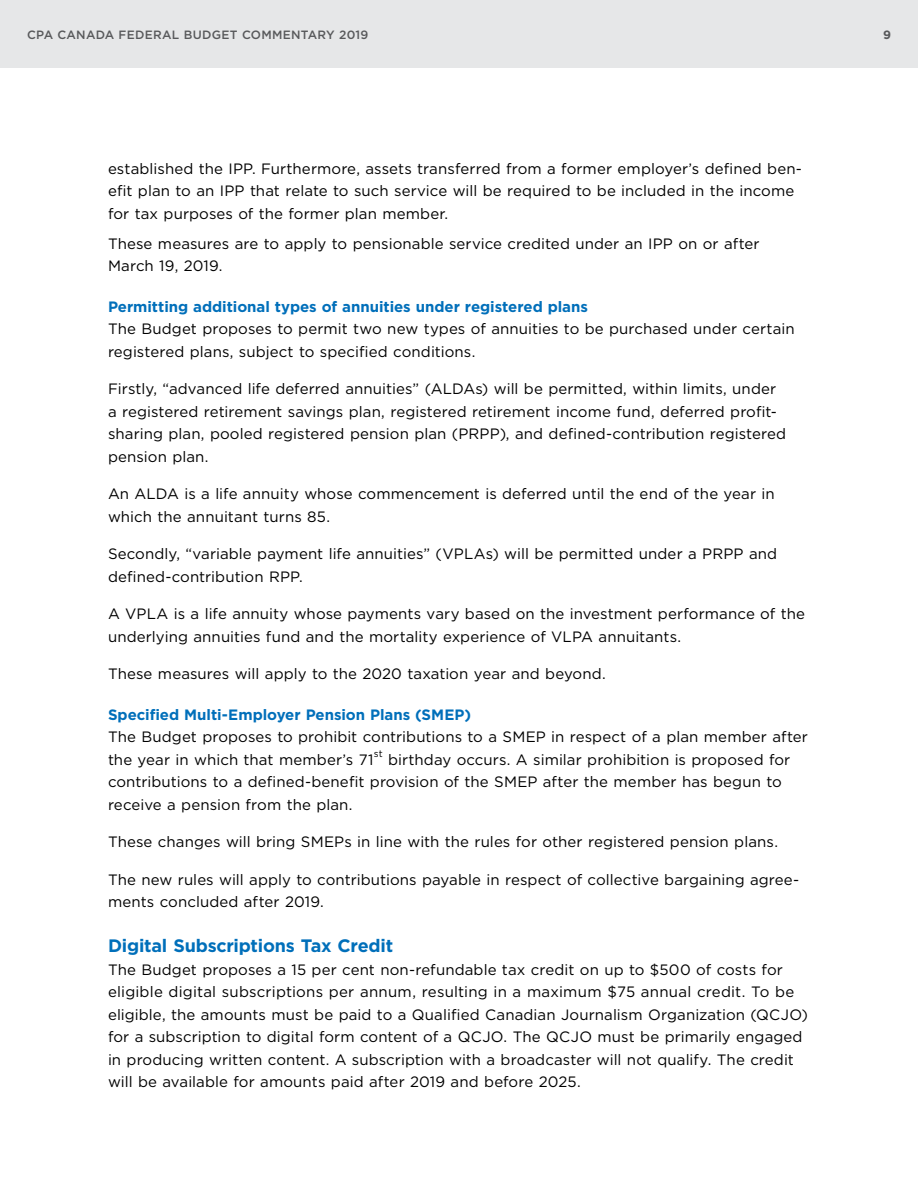
<style>
.page{position:relative;width:918px;height:1188px;background:#fff}
.page>*{position:absolute;margin:0;border:0;box-sizing:border-box;transform-origin:0 0}
.CPA_head2{font:700 18px "Gotham";letter-spacing:-.015em;color:#006fba}
.CPA__para1{font:15px/22.5px "Gotham";letter-spacing:.005em;color:#000}
.CPA__body{font:15px/22.5px "Gotham";letter-spacing:.005em;color:#000}
.CPA_head3{font:700 15px "Gotham";letter-spacing:-.005em;color:#006fba}
.t1{font:500 12px "Gotham";letter-spacing:.02em;color:#58595b}
.t2{font:700 12px "Gotham";color:#58595b}
.CPA__para1-2{font:9.75px "Gotham";color:#000}
</style>
<div class="page">
<div style="left:0;top:0;width:918px;height:68px;background:#e6e7e8"></div>
<p class="t1" style="left:27px;top:26px;width:343px">CPA CANADA FEDERAL BUDGET COMMENTARY 2019</p>
<p class="t2" style="left:883px;top:26px;width:9px">9</p>
<p class="CPA__para1" style="left:108px;top:157px;width:696px">established the IPP. Furthermore, assets transferred from a former employer’s defined ben&shy;efit plan to an IPP that relate to such service will be required to be included in the income for tax purposes of the former plan member.</p>
<p class="CPA__para1" style="left:108px;top:232px;width:653px">These measures are to apply to pensionable service credited under an IPP on or after<br>March 19, 2019.</p>
<h3 class="CPA_head3" style="left:108px;top:297px;width:482px">Permitting additional types of annuities under registered plans</h3>
<p class="CPA__para1" style="left:108px;top:318px;width:688px">The Budget proposes to permit two new types of annuities to be purchased under certain registered plans, subject to specified conditions.</p>
<p class="CPA__body" style="left:108px;top:378px;width:680px">Firstly, “advanced life deferred annuities” (ALDAs) will be permitted, within limits, under a registered retirement savings plan, registered retirement income fund, deferred profit&shy;sharing plan, pooled registered pension plan (PRPP), and defined-contribution registered pension plan.</p>
<p class="CPA__body" style="left:108px;top:483px;width:668px">An ALDA is a life annuity whose commencement is deferred until the end of the year in which the annuitant turns 85.</p>
<p class="CPA__body" style="left:108px;top:543px;width:671px">Secondly, “variable payment life annuities” (VPLAs) will be permitted under a PRPP and defined-contribution RPP.</p>
<p class="CPA__body" style="left:108px;top:603px;width:699px">A VPLA is a life annuity whose payments vary based on the investment performance of the underlying annuities fund and the mortality experience of VLPA annuitants.</p>
<p class="CPA__body" style="left:108px;top:663px;width:499px">These measures will apply to the 2020 taxation year and beyond.</p>
<h3 class="CPA_head3" style="left:108px;top:705px;width:365px">Specified Multi-Employer Pension Plans (SMEP)</h3>
<p class="CPA__para1" style="left:108px;top:726px;width:702px">The Budget proposes to prohibit contributions to a SMEP in respect of a plan member after the year in which that member’s 71</p>
<p class="CPA__para1-2" style="left:374px;top:748px;width:11px">st</p>
<p class="CPA__para1" style="left:108px;top:748px;width:684px;text-indent:280px">birthday occurs. A similar prohibition is proposed for contributions to a defined-benefit provision of the SMEP after the member has begun to receive a pension from the plan.</p>
<p class="CPA__body" style="left:108px;top:831px;width:672px">These changes will bring SMEPs in line with the rules for other registered pension plans.</p>
<p class="CPA__body" style="left:108px;top:868px;width:693px">The new rules will apply to contributions payable in respect of collective bargaining agree&shy;ments concluded after 2019.</p>
<h2 class="CPA_head2" style="left:108px;top:934px;width:287px">Digital Subscriptions Tax Credit</h2>
<p class="CPA__para1" style="left:108px;top:958px;width:701px">The Budget proposes a 15 per cent non-refundable tax credit on up to $500 of costs for eligible digital subscriptions per annum, resulting in a maximum $75 annual credit. To be eligible, the amounts must be paid to a Qualified Canadian Journalism Organization (QCJO) for a subscription to digital form content of a QCJO. The QCJO must be primarily engaged in producing written content. A subscription with a broadcaster will not qualify. The credit will be available for amounts paid after 2019 and before 2025.</p>
</div>
